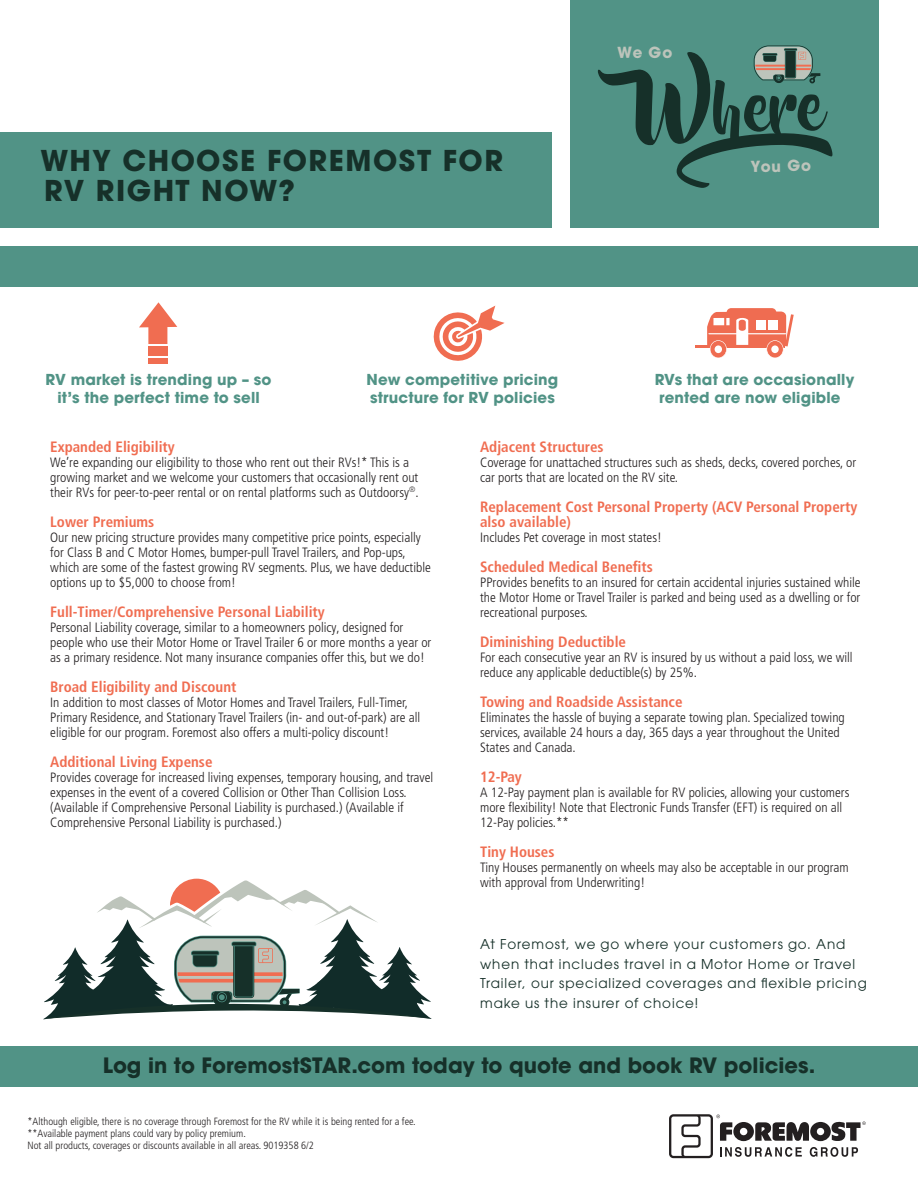
<style>
.page{position:relative;width:918px;height:1188px;background:#fff}
.page>*{position:absolute;margin:0;border:0;box-sizing:border-box;transform-origin:0 0}
.t1{font:67.65px "Beyond The Mountains";color:#163029}
.t2{font:700 28.5px/30px "ITC Avant Garde Pro";letter-spacing:.055em;color:#163029}
.t3{font:700 21px "ITC Avant Garde Pro";color:#163029}
.t4{font:700 15.15px "ITC Avant Garde Pro";color:#bdc4bb}
.t5{font:700 condensed 15px/15px "Frutiger LT Pro";color:#f06d51}
.t6{font:700 15px/18px "ITC Avant Garde Pro";letter-spacing:.01em;color:#519386}
.t7{font:300 condensed 13.5px/15px "Frutiger LT Pro";color:#231f20}
.t8{font:13.5px/19.5px "ITC Avant Garde Pro";letter-spacing:.065em;color:#163029}
.t9{font:300 condensed 10.5px/12px "Frutiger LT Pro";color:#231f20}
</style>
<div class="page">
<div style="left:0;top:1046px;width:918px;height:41px;background:#519386"></div>
<div style="left:0;top:246px;width:918px;height:41px;background:#519386"></div>
<div style="left:0;top:132px;width:551px;height:96px;background:#519386"></div>
<div style="left:570px;top:0;width:309px;height:228px;background:#519386"></div>
<svg style="left:43px;top:879px;width:389px;height:140px"></svg>
<svg style="left:669px;top:1114px;width:197px;height:44px"></svg>
<svg style="left:433px;top:306px;width:72px;height:55px"></svg>
<div style="left:727px;top:308px;width:49px;height:8px;background:#ef6c51;border-radius:4px"></div>
<hr style="left:695px;top:346px;width:90px;height:2px;background:#ef6c51">
<svg style="left:707px;top:312px;width:87px;height:46px"></svg>
<div style="left:771px;top:345px;width:8px;height:8px;background:#fff;border-radius:50%"></div>
<div style="left:148px;top:347px;width:19px;height:9px;background:#f06d51"></div>
<div style="left:148px;top:359px;width:19px;height:5px;background:#f06d51"></div>
<svg style="left:139px;top:302px;width:38px;height:42px"></svg>
<svg style="left:753px;top:45px;width:68px;height:39px"></svg>
<h2 class="t2" style="left:41px;top:145px;width:464px">WHY CHOOSE FOREMOST FOR<br>RV RIGHT NOW?</h2>
<p class="t4" style="left:617px;top:43px;width:56px;rotate:-1deg">We Go</p>
<h1 class="t1" style="left:712px;top:72px;width:112px;rotate:-1deg">here</h1>
<p class="t4" style="left:751px;top:156px;width:62px;rotate:-1deg">You Go</p>
<p class="t6" style="left:367px;top:370px;width:193px">New competitive pricing structure for RV policies</p>
<p class="t6" style="left:655px;top:370px;width:201px">RVs that are occasionally rented are now eligible</p>
<p class="t6" style="left:46px;top:370px;width:227px;text-align:center">RV market is trending up – so it’s the perfect time to sell</p>
<p class="t5" style="left:50px;top:439px;width:126px">Expanded Eligibility</p>
<p class="t7" style="left:50px;top:455px;width:370px">We’re expanding our eligibility to those who rent out their RVs!* This is a growing market and we welcome your customers that occasionally rent out their RVs for peer-to-peer rental or on rental platforms such as Outdoorsy<sup>®</sup>.</p>
<p class="t5" style="left:50px;top:514px;width:106px">Lower Premiums</p>
<p class="t7" style="left:50px;top:530px;width:382px">Our new pricing structure provides many competitive price points, especially for Class B and C Motor Homes, bumper-pull Travel Trailers, and Pop-ups, which are some of the fastest growing RV segments. Plus, we have deductible options up to $5,000 to choose from!</p>
<p class="t5" style="left:50px;top:604px;width:276px">Full-Timer/Comprehensive Personal Liability</p>
<p class="t7" style="left:50px;top:620px;width:383px">Personal Liability coverage, similar to a homeowners policy, designed for people who use their Motor Home or Travel Trailer 6 or more months a year or as a primary residence. Not many insurance companies offer this, but we do!</p>
<p class="t5" style="left:50px;top:679px;width:188px">Broad Eligibility and Discount</p>
<p class="t7" style="left:50px;top:695px;width:371px">In addition to most classes of Motor Homes and Travel Trailers, Full-Timer,<br>Primary Residence, and Stationary Travel Trailers (in- and out-of-park) are all eligible for our program. Foremost also offers a multi-policy discount!</p>
<p class="t5" style="left:50px;top:754px;width:164px">Additional Living Expense</p>
<p class="t7" style="left:50px;top:770px;width:385px">Provides coverage for increased living expenses, temporary housing, and travel expenses in the event of a covered Collision or Other Than Collision Loss. (Available if Comprehensive Personal Liability is purchased.) (Available if Comprehensive Personal Liability is purchased.)</p>
<p class="t5" style="left:480px;top:439px;width:125px">Adjacent Structures</p>
<p class="t7" style="left:480px;top:455px;width:377px">Coverage for unattached structures such as sheds, decks, covered porches, or car ports that are located on the RV site.</p>
<p class="t5" style="left:480px;top:499px;width:379px">Replacement Cost Personal Property (ACV Personal Property also available)</p>
<p class="t7" style="left:480px;top:530px;width:183px">Includes Pet coverage in most states!</p>
<p class="t5" style="left:480px;top:559px;width:174px">Scheduled Medical Benefits</p>
<p class="t7" style="left:480px;top:575px;width:382px;text-align:justify">PProvides benefits to an insured for certain accidental injuries sustained while the Motor Home or Travel Trailer is parked and being used as a dwelling or for recreational purposes.</p>
<p class="t5" style="left:480px;top:634px;width:147px">Diminishing Deductible</p>
<p class="t7" style="left:480px;top:650px;width:374px">For each consecutive year an RV is insured by us without a paid loss, we will reduce any applicable deductible(s) by 25%.</p>
<p class="t5" style="left:480px;top:694px;width:204px">Towing and Roadside Assistance</p>
<p class="t7" style="left:480px;top:710px;width:366px">Eliminates the hassle of buying a separate towing plan. Specialized towing services, available 24 hours a day, 365 days a year throughout the United<br>States and Canada.</p>
<p class="t5" style="left:480px;top:769px;width:43px">12-Pay</p>
<p class="t7" style="left:480px;top:785px;width:371px">A 12-Pay payment plan is available for RV policies, allowing your customers more flexibility! Note that Electronic Funds Transfer (EFT) is required on all<br>12-Pay policies.**</p>
<p class="t5" style="left:480px;top:844px;width:76px">Tiny Houses</p>
<p class="t7" style="left:480px;top:860px;width:370px">Tiny Houses permanently on wheels may also be acceptable in our program with approval from Underwriting!</p>
<p class="t8" style="left:480px;top:935px;width:388px">At Foremost, we go where your customers go. And when that includes travel in a Motor Home or Travel Trailer, our specialized coverages and flexible pricing make us the insurer of choice!</p>
<h3 class="t3" style="left:103px;top:1051px;width:714px">Log in to ForemostSTAR.com today to quote and book RV policies.</h3>
<p class="t9" style="left:28px;top:1116px;width:390px">*Although eligible, there is no coverage through Foremost for the RV while it is being rented for a fee. **Available payment plans could vary by policy premium.<br>Not all products, coverages or discounts available in all areas. 9019358 6/2</p>
</div>
